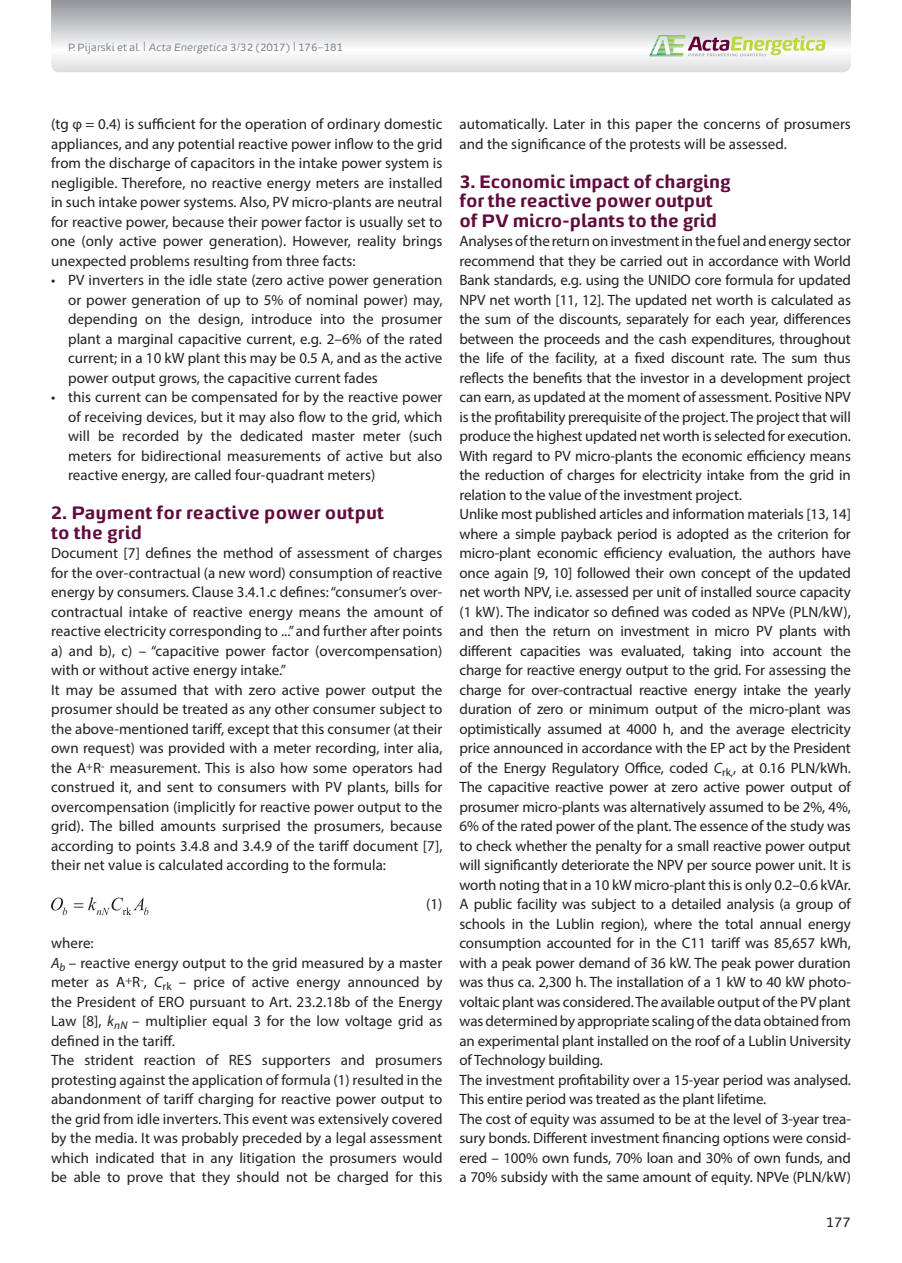
<style>
.page{position:relative;width:902px;height:1263px;background:#fff}
.page>*{position:absolute;margin:0;border:0;box-sizing:border-box;transform-origin:0 0}
.t1{font:700 18px/19.5px "Energa";letter-spacing:-.01em;color:#610b3e}
.t2{font:15px/19.5px "Myriad Pro";letter-spacing:-.01em;color:#231f20}
.t3{font:13.5px "Energa";color:#231f20}
.t4{font:10.5px "Energa";letter-spacing:-.01em;color:#808285}
.s1{font-size:13.5px}
.s2{font-style:italic}
</style>
<div class="page">
<svg style="left:51px;top:0;width:799px;height:72px"></svg>
<svg style="left:649px;top:35px;width:176px;height:21px"></svg>
<svg style="left:51px;top:898px;width:16px;height:17px"></svg>
<svg style="left:74px;top:897px;width:74px;height:18px"></svg>
<p class="t4" style="left:68px;top:41px;width:276px">P. Pijarski et al. <span class="s1">|</span> <span class="s2">Acta Energetica</span> 3/32 (2017) <span class="s1">|</span> 176–181</p>
<p class="t2" style="left:51px;top:114px;width:393px;text-align:justify">(tg φ = 0.4) is sufficient for the operation of ordinary domestic appliances, and any potential reactive power inflow to the grid from the discharge of capacitors in the intake power system is negligible. Therefore, no reactive energy meters are installed in such intake power systems. Also, PV micro-plants are neutral for reactive power, because their power factor is usually set to one (only active power generation). However, reality brings unexpected problems resulting from three facts:</p>
<p class="t2" style="left:68px;top:270px;width:376px;text-align:justify;text-indent:-17px">• PV inverters in the idle state (zero active power generation or power generation of up to 5% of nominal power) may, depending on the design, introduce into the prosumer plant a marginal capacitive current, e.g. 2–6% of the rated current; in a 10 kW plant this may be 0.5 A, and as the active power output grows, the capacitive current fades</p>
<p class="t2" style="left:68px;top:387px;width:376px;text-align:justify;text-indent:-17px">• this current can be compensated for by the reactive power of receiving devices, but it may also flow to the grid, which will be recorded by the dedicated master meter (such meters for bidirectional measurements of active but also reactive energy, are called four-quadrant meters)</p>
<p class="t1" style="left:51px;top:502px;width:335px">2. Payment for reactive power output to the grid</p>
<p class="t2" style="left:51px;top:543px;width:393px">Document [7] defines the method of assessment of charges for the over-contractual (a new word) consumption of reactive energy by consumers. Clause 3.4.1.c defines: “consumer’s over&shy;contractual intake of reactive energy means the amount of reactive electricity corresponding to ...” and further after points a) and b), c) – “capacitive power factor (overcompensation) with or without active energy intake.”<br>It may be assumed that with zero active power output the prosumer should be treated as any other consumer subject to the above-mentioned tariff, except that this consumer (at their own request) was provided with a meter recording, inter alia, the A<sup>+</sup>R<sup>-</sup> measurement. This is also how some operators had construed it, and sent to consumers with PV plants, bills for overcompensation (implicitly for reactive power output to the grid). The billed amounts surprised the prosumers, because according to points 3.4.8 and 3.4.9 of the tariff document [7], their net value is calculated according to the formula:</p>
<p class="t2" style="left:426px;top:894px;width:18px">(1)</p>
<p class="t2" style="left:51px;top:933px;width:393px">where:<br><span class="s2">A</span><sub>b</sub> – reactive energy output to the grid measured by a master meter as A<sup>+</sup>R<sup>-</sup>, <span class="s2">C</span><sub>rk</sub> – price of active energy announced by the President of ERO pursuant to Art. 23.2.18b of the Energy Law [8], <span class="s2">k</span><sub>nN</sub> – multiplier equal 3 for the low voltage grid as defined in the tariff.<br>The strident reaction of RES supporters and prosumers protesting against the application of formula (1) resulted in the abandonment of tariff charging for reactive power output to the grid from idle inverters. This event was extensively covered by the media. It was probably preceded by a legal assessment which indicated that in any litigation the prosumers would be able to prove that they should not be charged for this</p>
<p class="t2" style="left:459px;top:114px;width:393px">automatically. Later in this paper the concerns of prosumers and the significance of the protests will be assessed.</p>
<p class="t1" style="left:459px;top:171px;width:273px">3. Economic impact of charging for the reactive power output of PV micro-plants to the grid</p>
<p class="t2" style="left:459px;top:231px;width:393px">Analyses of the return on investment in the fuel and energy sector recommend that they be carried out in accordance with World Bank standards, e.g. using the UNIDO core formula for updated NPV net worth [11, 12]. The updated net worth is calculated as the sum of the discounts, separately for each year, differences between the proceeds and the cash expenditures, throughout the life of the facility, at a fixed discount rate. The sum thus reflects the benefits that the investor in a development project can earn, as updated at the moment of assessment. Positive NPV is the profitability prerequisite of the project. The project that will produce the highest updated net worth is selected for execution.<br>With regard to PV micro-plants the economic efficiency means the reduction of charges for electricity intake from the grid in relation to the value of the investment project.<br>Unlike most published articles and information materials [13, 14] where a simple payback period is adopted as the criterion for micro-plant economic efficiency evaluation, the authors have once again [9, 10] followed their own concept of the updated net worth NPV, i.e. assessed per unit of installed source capacity (1 kW). The indicator so defined was coded as NPVe (PLN/ kW), and then the return on investment in micro PV plants with different capacities was evaluated, taking into account the charge for reactive energy output to the grid. For assessing the charge for over-contractual reactive energy intake the yearly duration of zero or minimum output of the micro-plant was optimistically assumed at 4000 h, and the average electricity price announced in accordance with the EP act by the President of the Energy Regulatory Office, coded <span class="s2">C</span><sub>rk,</sub>, at 0.16 PLN/kWh.<br>The capacitive reactive power at zero active power output of prosumer micro-plants was alternatively assumed to be 2%, 4%, 6% of the rated power of the plant. The essence of the study was to check whether the penalty for a small reactive power output will significantly deteriorate the NPV per source power unit. It is worth noting that in a 10 kW micro-plant this is only 0.2–0.6 kVAr.<br>A public facility was subject to a detailed analysis (a group of schools in the Lublin region), where the total annual energy consumption accounted for in the C11 tariff was 85,657 kWh, with a peak power demand of 36 kW. The peak power duration was thus ca. 2,300 h. The installation of a 1 kW to 40 kW photo&shy;voltaic plant was considered. The available output of the PV plant was determined by appropriate scaling of the data obtained from an experimental plant installed on the roof of a Lublin University of Technology building.<br>The investment profitability over a 15-year period was analysed.<br>This entire period was treated as the plant lifetime.<br>The cost of equity was assumed to be at the level of 3-year trea&shy;sury bonds. Different investment financing options were consid&shy;ered – 100% own funds, 70% loan and 30% of own funds, and a 70% subsidy with the same amount of equity. NPVe (PLN/kW)</p>
<p class="t3" style="left:825px;top:1213px;width:26px">177</p>
</div>
